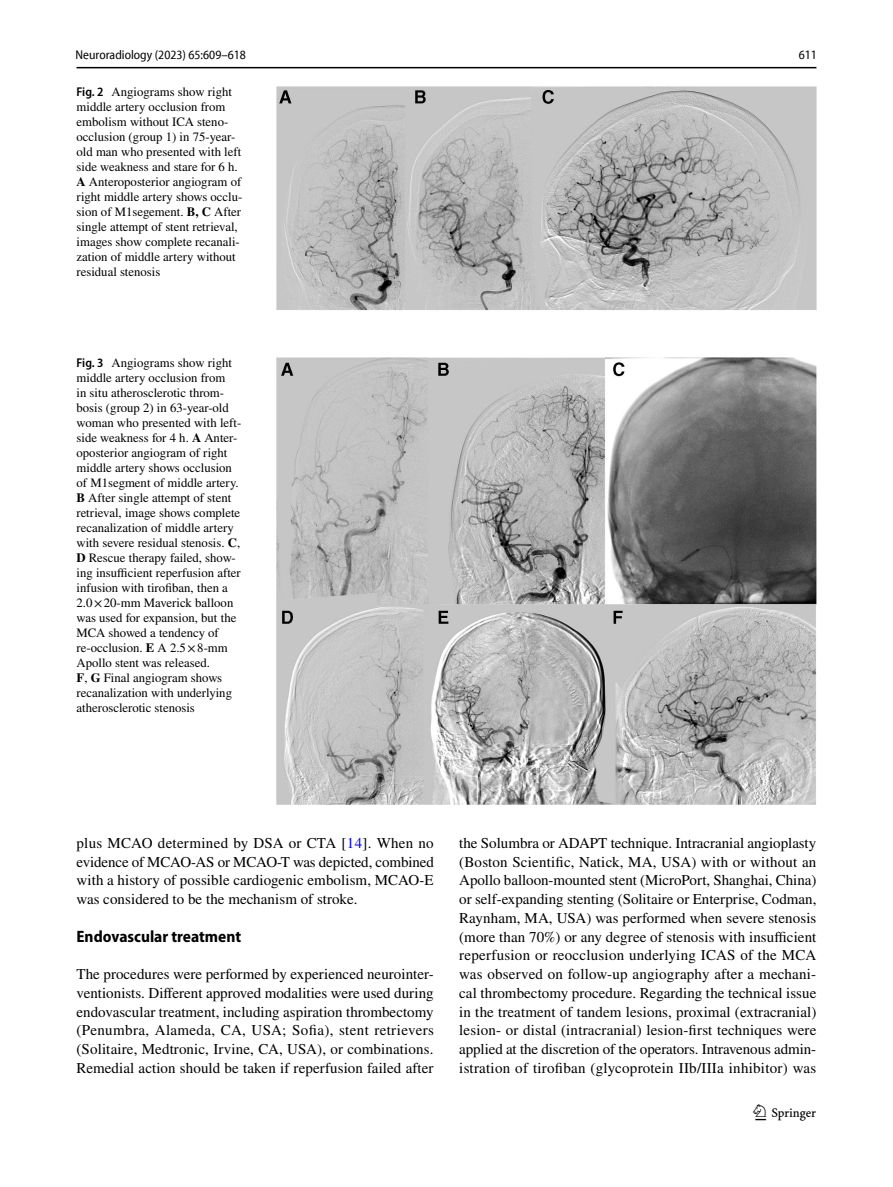
<style>
.page{position:relative;width:893px;height:1187px;background:#fff}
.page>*{position:absolute;margin:0;border:0;box-sizing:border-box;transform-origin:0 0}
.t1{font:22.5px "Springnew Regular 3";color:#000}
.t2{font:700 semi-condensed 16.5px "Myriad Pro";color:#000}
.t3{font:15px/18.8px "STIX";letter-spacing:.005em;color:#000;text-align:justify}
.t4{font:12.75px/15px "STIX";color:#000}
.t5{font:semi-condensed 12.75px "Myriad Pro Unic";color:#000}
.s1{font-family:"Myriad Pro";font-weight:600;font-stretch:semi-condensed}
.s2{font-weight:700}
.s3{color:#00f}
</style>
<div class="page">
<hr style="left:77px;top:67px;width:739px;height:1px;background:#000">
<img style="left:276px;top:87px;width:540px;height:223px">
<img style="left:276px;top:358px;width:540px;height:446px">
<p class="t5" style="left:76px;top:50px;width:172px">Neuroradiology (2023) 65:609–618</p>
<p class="t5" style="left:799px;top:50px;width:20px">611</p>
<p class="t4" style="left:77px;top:85px;width:167px"><span class="s1">Fig. 2</span> Angiograms show right middle artery occlusion from embolism without ICA steno&shy;occlusion (group 1) in 75-year&shy;old man who presented with left side weakness and stare for 6 h.<br><span class="s2">A</span> Anteroposterior angiogram of right middle artery shows occlu&shy;sion of M1segement. <span class="s2">B, C</span> After single attempt of stent retrieval, images show complete recanali&shy;zation of middle artery without residual stenosis</p>
<p class="t4" style="left:77px;top:356px;width:166px"><span class="s1">Fig. 3</span> Angiograms show right middle artery occlusion from<br>in situ atherosclerotic throm&shy;bosis (group 2) in 63-year-old woman who presented with left&shy;side weakness for 4 h. <span class="s2">A</span> Anter&shy;oposterior angiogram of right middle artery shows occlusion of M1segment of middle artery.<br><span class="s2">B</span> After single attempt of stent retrieval, image shows complete recanalization of middle artery with severe residual stenosis. <span class="s2">C</span>,<br><span class="s2">D</span> Rescue therapy failed, show&shy;ing insufficient reperfusion after infusion with tirofiban, then a<br>2.0×20-mm Maverick balloon was used for expansion, but the<br>MCA showed a tendency of re-occlusion. <span class="s2">E</span> A 2.5×8-mm<br>Apollo stent was released.<br><span class="s2">F</span>, <span class="s2">G</span> Final angiogram shows recanalization with underlying atherosclerotic stenosis</p>
<p class="t3" style="left:77px;top:834px;width:359px">plus MCAO determined by DSA or CTA [<span class="s3">14</span>]. When no evidence of MCAO-AS or MCAO-T was depicted, combined with a history of possible cardiogenic embolism, MCAO-E was considered to be the mechanism of stroke.</p>
<p class="t2" style="left:77px;top:926px;width:166px">Endovascular treatment</p>
<p class="t3" style="left:77px;top:965px;width:359px">The procedures were performed by experienced neurointer&shy;ventionists. Different approved modalities were used during endovascular treatment, including aspiration thrombectomy (Penumbra, Alameda, CA, USA; Sofia), stent retrievers (Solitaire, Medtronic, Irvine, CA, USA), or combinations.<br>Remedial action should be taken if reperfusion failed after</p>
<p class="t3" style="left:459px;top:834px;width:359px">the Solumbra or ADAPT technique. Intracranial angioplasty (Boston Scientific, Natick, MA, USA) with or without an Apollo balloon-mounted stent (MicroPort, Shanghai, China) or self-expanding stenting (Solitaire or Enterprise, Codman, Raynham, MA, USA) was performed when severe stenosis (more than 70%) or any degree of stenosis with insufficient reperfusion or reocclusion underlying ICAS of the MCA was observed on follow-up angiography after a mechani&shy;cal thrombectomy procedure. Regarding the technical issue in the treatment of tandem lesions, proximal (extracranial) lesion- or distal (intracranial) lesion-first techniques were applied at the discretion of the operators. Intravenous admin&shy;istration of tirofiban (glycoprotein IIb/IIIa inhibitor) was</p>
<h1 class="t1" style="left:755px;top:1104px;width:62px">1 3</h1>
</div>
